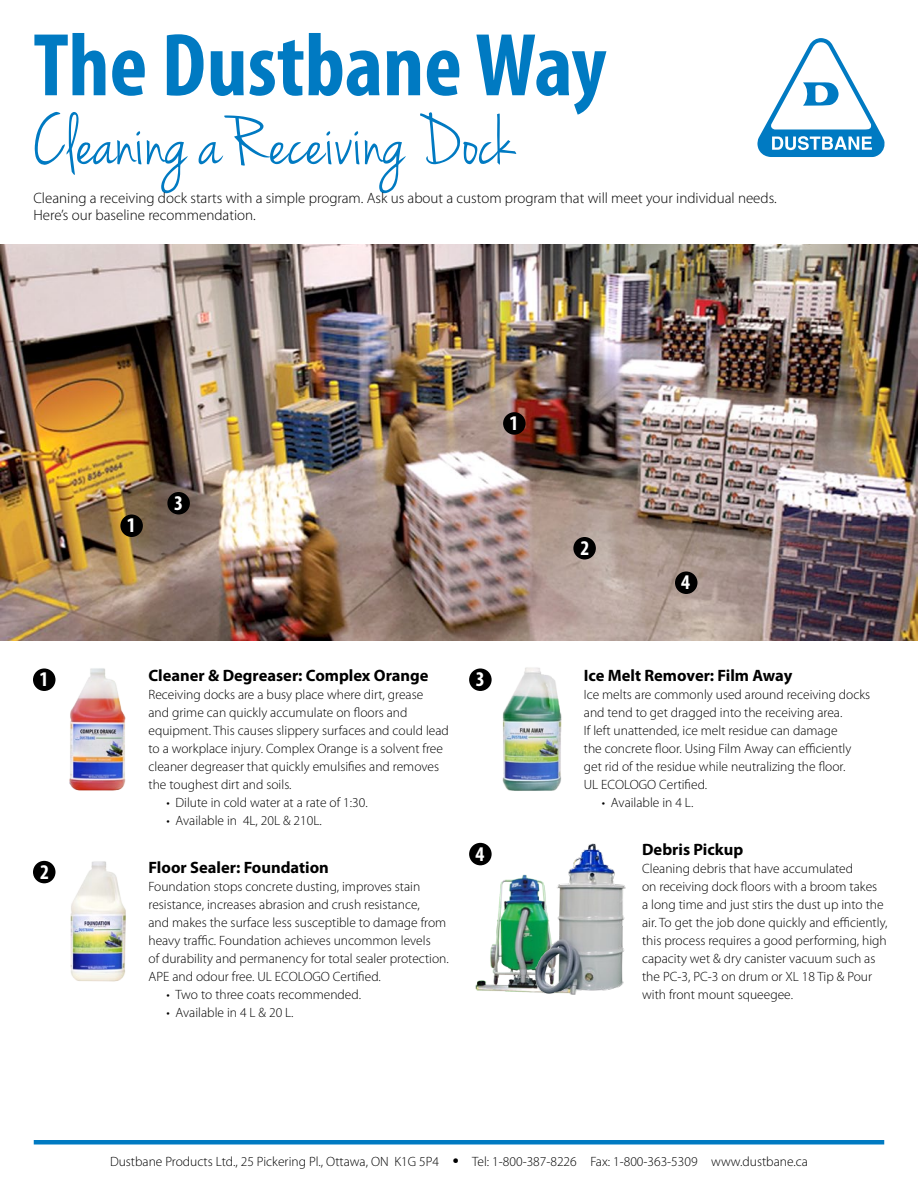
<style>
.page{position:relative;width:918px;height:1188px;background:#fff}
.page>*{position:absolute;margin:0;border:0;box-sizing:border-box;transform-origin:0 0}
.t1{font:700 condensed 90px "Myriad Pro";color:#007ac2}
.t2{font:75px "Jenna Sue";color:#007ac2}
.t3{font:700 condensed 21px "Myriad Pro";color:#fff}
.t4{font:700 16.5px "Myriad Pro";color:#000}
.t5{font:300 15px/16.5px "Myriad Pro";color:#000}
.t6{font:300 13.5px/18px "Myriad Pro";color:#000}
.s1{font-weight:900;font-size:16.5px}
</style>
<div class="page">
<hr style="left:34px;top:1140px;width:850px;height:4px;background:#007ac2">
<svg style="left:757px;top:38px;width:128px;height:119px"></svg>
<img style="left:0;top:244px;width:918px;height:396px">
<div style="left:33px;top:861px;width:23px;height:22px;background:#000;border-radius:50%"></div>
<div style="left:573px;top:537px;width:23px;height:23px;background:#000;border-radius:50%"></div>
<div style="left:33px;top:668px;width:23px;height:23px;background:#000;border-radius:50%"></div>
<div style="left:469px;top:668px;width:23px;height:23px;background:#000;border-radius:50%"></div>
<div style="left:120px;top:515px;width:23px;height:22px;background:#000;border-radius:50%"></div>
<div style="left:503px;top:412px;width:23px;height:23px;background:#000;border-radius:50%"></div>
<div style="left:167px;top:492px;width:23px;height:23px;background:#000;border-radius:50%"></div>
<img style="left:475px;top:874px;width:52px;height:119px">
<img style="left:527px;top:843px;width:99px;height:152px">
<img style="left:70px;top:861px;width:56px;height:121px">
<img style="left:69px;top:668px;width:57px;height:123px">
<div style="left:675px;top:572px;width:23px;height:22px;background:#000;border-radius:50%"></div>
<div style="left:469px;top:843px;width:23px;height:22px;background:#000;border-radius:50%"></div>
<img style="left:488px;top:667px;width:74px;height:124px">
<h1 class="t1" style="left:33px;top:9px;width:575px">The Dustbane Way</h1>
<h2 class="t2" style="left:33px;top:99px;width:484px">Cleaning a Receiving Dock</h2>
<p class="t5" style="left:33px;top:190px;width:745px">Cleaning a receiving dock starts with a simple program. Ask us about a custom program that will meet your individual needs.<br>Here’s our baseline recommendation.</p>
<h3 class="t3" style="left:127px;top:512px;width:10px">1</h3>
<h3 class="t3" style="left:174px;top:490px;width:10px">3</h3>
<h3 class="t3" style="left:510px;top:410px;width:10px">1</h3>
<p class="t4" style="left:148px;top:665px;width:282px">Cleaner &amp; Degreaser: Complex Orange</p>
<p class="t6" style="left:148px;top:685px;width:302px">Receiving docks are a busy place where dirt, grease<br>and grime can quickly accumulate on floors and equipment. This causes slippery surfaces and could lead to a workplace injury. Complex Orange is a solvent free cleaner degreaser that quickly emulsifies and removes the toughest dirt and soils.</p>
<p class="t6" style="left:166px;top:793px;width:203px">• Dilute in cold water at a rate of 1:30.</p>
<p class="t6" style="left:166px;top:811px;width:157px">• Available in 4L, 20L &amp; 210L.</p>
<h3 class="t3" style="left:39px;top:666px;width:10px">1</h3>
<h3 class="t3" style="left:476px;top:666px;width:10px">3</h3>
<h3 class="t3" style="left:40px;top:859px;width:10px">2</h3>
<p class="t4" style="left:148px;top:857px;width:182px">Floor Sealer: Foundation</p>
<p class="t6" style="left:148px;top:878px;width:302px">Foundation stops concrete dusting, improves stain resistance, increases abrasion and crush resistance,<br>and makes the surface less susceptible to damage from heavy traffic. Foundation achieves uncommon levels<br>of durability and permanency for total sealer protection.<br>APE and odour free. UL ECOLOGO Certified.</p>
<p class="t6" style="left:166px;top:986px;width:196px">• Two to three coats recommended.</p>
<p class="t6" style="left:166px;top:1004px;width:129px">• Available in 4 L &amp; 20 L.</p>
<h3 class="t3" style="left:475px;top:841px;width:10px">4</h3>
<h3 class="t3" style="left:580px;top:535px;width:10px">2</h3>
<h3 class="t3" style="left:681px;top:569px;width:10px">4</h3>
<p class="t4" style="left:584px;top:665px;width:210px">Ice Melt Remover: Film Away</p>
<p class="t6" style="left:584px;top:685px;width:288px">Ice melts are commonly used around receiving docks and tend to get dragged into the receiving area.<br>If left unattended, ice melt residue can damage<br>the concrete floor. Using Film Away can efficiently get rid of the residue while neutralizing the floor.<br>UL ECOLOGO Certified.</p>
<p class="t6" style="left:602px;top:793px;width:93px">• Available in 4 L.</p>
<p class="t4" style="left:642px;top:839px;width:103px">Debris Pickup</p>
<p class="t6" style="left:642px;top:860px;width:247px">Cleaning debris that have accumulated<br>on receiving dock floors with a broom takes<br>a long time and just stirs the dust up into the air. To get the job done quickly and efficiently, this process requires a good performing, high capacity wet &amp; dry canister vacuum such as the PC-3, PC-3 on drum or XL 18 Tip &amp; Pour with front mount squeegee.</p>
<p class="t6" style="left:110px;top:1153px;width:699px">Dustbane Products Ltd., 25 Pickering Pl., Ottawa, ON K1G 5P4 <span class="s1">•</span> Tel: 1-800-387-8226 Fax: 1-800-363-5309 www.dustbane.ca</p>
</div>
